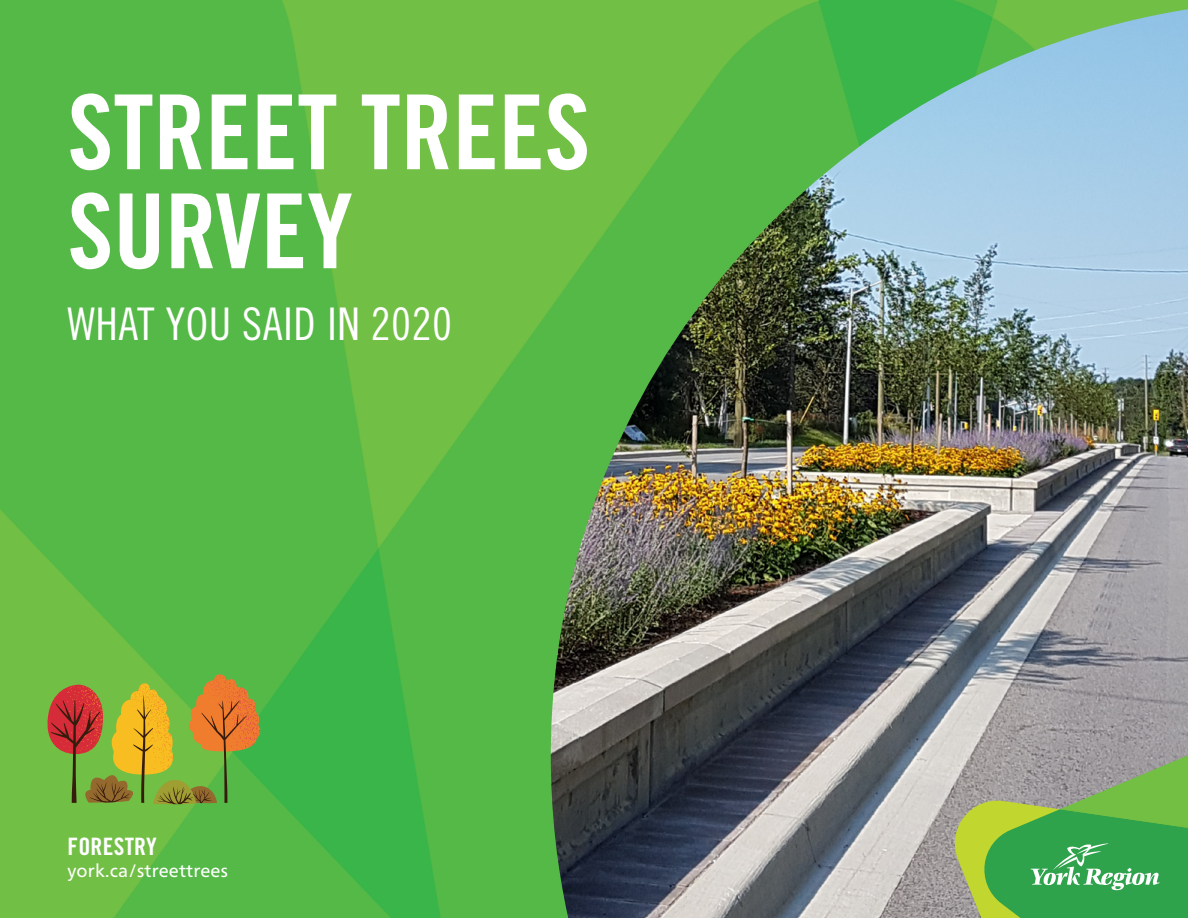
<style>
.page{position:relative;width:1188px;height:918px;background:#fff}
.page>*{position:absolute;margin:0;border:0;box-sizing:border-box;transform-origin:0 0}
.t1{font:103.5px/99px "Trade Gothic LT Pro Bd Cn 20";color:#fff}
.t2{font:45px "Trade Gothic LT Pro Cn 18";letter-spacing:.01em;color:#fff}
.t3{font:24px "Trade Gothic LT Pro Bd Cn 20";letter-spacing:.01em;color:#fff}
.t4{font:18px "Frutiger Neue LT Pro";letter-spacing:.01em;color:#fff}
</style>
<div class="page">
<img style="left:0;top:0;width:1188px;height:918px">
<img style="left:551px;top:9px;width:637px;height:909px">
<svg style="left:955px;top:744px;width:233px;height:174px;background:#6fac65"></svg>
<svg style="left:45px;top:675px;width:219px;height:130px;background:#979937"></svg>
<p class="t1" style="left:68px;top:82px;width:524px">STREET TREES<br>SURVEY</p>
<p class="t2" style="left:68px;top:297px;width:386px">WHAT YOU SAID IN 2020</p>
<p class="t3" style="left:68px;top:832px;width:91px">FORESTRY</p>
<p class="t4" style="left:68px;top:860px;width:162px">york.ca/streettrees</p>
</div>
